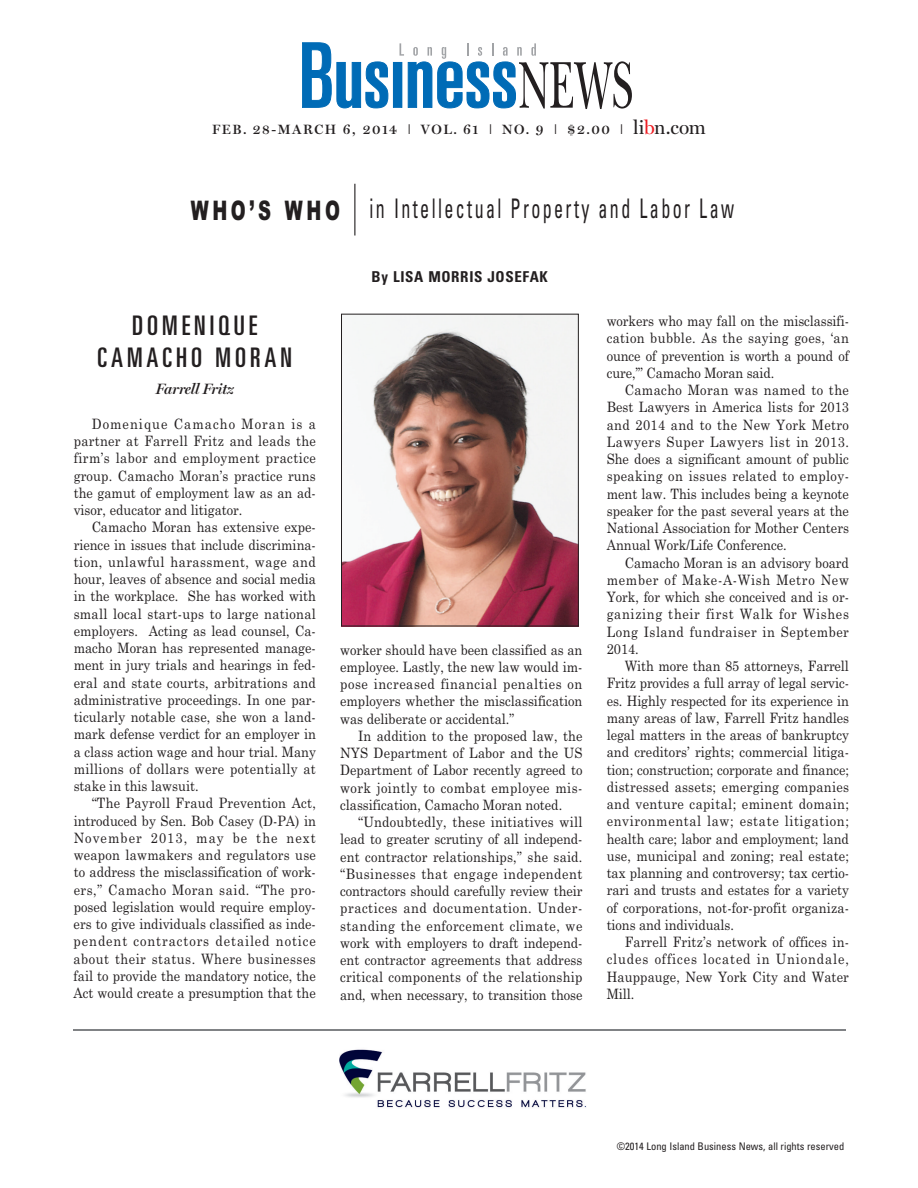
<style>
.page{position:relative;width:918px;height:1188px;background:#fff}
.page>*{position:absolute;margin:0;border:0;box-sizing:border-box;transform-origin:0 0}
.t1{font:condensed 27px "Univers LT Std";letter-spacing:.135em;color:#231f20;scale:.67 1}
.t2{font:ultra-condensed 27px/32.4px "Univers LT Std";letter-spacing:.15em;color:#231f20;text-align:center}
.t3{font:700 condensed 15px "Univers LT Std";letter-spacing:.045em;color:#231f20}
.t4{font:italic 600 15px "Miller Display";letter-spacing:-.01em;color:#231f20}
.t5{font:14.25px/17.2px "Century Schoolbook";color:#231f20;text-align:justify;scale:.9 1}
.t6{font:600 13.5px "Miller Display";letter-spacing:.115em;color:#231f20}
.t7{font:condensed 10.5px "Univers LT Std";color:#231f20}
.s1{font-family:"Univers LT Std";font-weight:300;font-stretch:condensed}
.s2{font-weight:400;font-size:19.5px}
.s3{font-weight:400;font-size:19.5px;color:#ee1d23}
.s4{font-family:"Arial";font-weight:900;font-stretch:normal}
</style>
<div class="page">
<svg style="left:302px;top:43px;width:29px;height:65px"></svg>
<svg style="left:337px;top:62px;width:51px;height:46px"></svg>
<div style="left:393px;top:62px;width:9px;height:45px;background:#006bb6"></div>
<svg style="left:400px;top:43px;width:232px;height:66px"></svg>
<img style="left:343px;top:316px;width:234px;height:308px">
<div style="left:341px;top:314px;width:238px;height:312px;border:1px solid #231f20"></div>
<hr style="left:354px;top:184px;width:1px;height:52px;background:#231f20">
<img style="left:339px;top:1049px;width:247px;height:59px">
<hr style="left:73px;top:1030px;width:773px;height:1px;background:#808285">
<p class="t6" style="left:212px;top:125px;width:495px">FEB. 28-MARCH 6, 2014 <span class="s1">I</span> VOL. 61 <span class="s1">I</span> NO. 9 <span class="s1">I</span> $2.00 <span class="s1">I</span> <span class="s2">li</span><span class="s3">b</span><span class="s2">n.com</span></p>
<h1 class="t1" style="left:191px;top:198px;width:813px"><span class="s4">WHO’S WHO</span> in Intellectual Property and Labor Law</h1>
<h1 class="t2" style="left:97px;top:312px;width:196px">DOMENIQUE<br>CAMACHO MORAN</h1>
<p class="t4" style="left:156px;top:384px;width:79px">Farrell Fritz</p>
<p class="t5" style="left:74px;top:415px;width:271px;text-indent:18px">Domenique Camacho Moran is a partner at Farrell Fritz and leads the firm’s labor and employment practice group. Camacho Moran’s practice runs the gamut of employment law as an ad&shy;visor, educator and litigator.</p>
<p class="t5" style="left:74px;top:519px;width:271px;text-indent:18px">Camacho Moran has extensive expe&shy;rience in issues that include discrimina&shy;tion, unlawful harassment, wage and hour, leaves of absence and social media in the workplace. She has worked with small local start-ups to large national employers. Acting as lead counsel, Ca&shy;macho Moran has represented manage&shy;ment in jury trials and hearings in fed&shy;eral and state courts, arbitrations and administrative proceedings. In one par&shy;ticularly notable case, she won a land&shy;mark defense verdict for an employer in a class action wage and hour trial. Many millions of dollars were potentially at stake in this lawsuit.</p>
<p class="t5" style="left:74px;top:795px;width:271px;text-indent:18px">“The Payroll Fraud Prevention Act, introduced by Sen. Bob Casey (D-PA) in November 2013, may be the next weapon lawmakers and regulators use to address the misclassification of work&shy;ers,” Camacho Moran said. “The pro&shy;posed legislation would require employ&shy;ers to give individuals classified as inde&shy;pendent contractors detailed notice about their status. Where businesses fail to provide the mandatory notice, the Act would create a presumption that the</p>
<p class="t3" style="left:372px;top:271px;width:178px">By LISA MORRIS JOSEFAK</p>
<p class="t5" style="left:340px;top:641px;width:271px">worker should have been classified as an employee. Lastly, the new law would im&shy;pose increased financial penalties on employers whether the misclassification was deliberate or accidental.”</p>
<p class="t5" style="left:340px;top:727px;width:271px;text-indent:18px">In addition to the proposed law, the NYS Department of Labor and the US Department of Labor recently agreed to work jointly to combat employee mis&shy;classification, Camacho Moran noted.</p>
<p class="t5" style="left:340px;top:814px;width:271px;text-indent:18px">“Undoubtedly, these initiatives will lead to greater scrutiny of all independ&shy;ent contractor relationships,” she said. “Businesses that engage independent contractors should carefully review their practices and documentation. Under&shy;standing the enforcement climate, we work with employers to draft independ&shy;ent contractor agreements that address critical components of the relationship and, when necessary, to transition those</p>
<p class="t5" style="left:607px;top:312px;width:271px">workers who may fall on the misclassifi&shy;cation bubble. As the saying goes, ‘an ounce of prevention is worth a pound of cure,’” Camacho Moran said.</p>
<p class="t5" style="left:607px;top:381px;width:271px;text-indent:18px">Camacho Moran was named to the Best Lawyers in America lists for 2013 and 2014 and to the New York Metro Lawyers Super Lawyers list in 2013.<br>She does a significant amount of public speaking on issues related to employ&shy;ment law. This includes being a keynote speaker for the past several years at the National Association for Mother Centers Annual Work/Life Conference.</p>
<p class="t5" style="left:607px;top:554px;width:271px;text-indent:18px">Camacho Moran is an advisory board member of Make-A-Wish Metro New York, for which she conceived and is or&shy;ganizing their first Walk for Wishes Long Island fundraiser in September 2014.</p>
<p class="t5" style="left:607px;top:657px;width:271px;text-indent:18px">With more than 85 attorneys, Farrell Fritz provides a full array of legal servic&shy;es. Highly respected for its experience in many areas of law, Farrell Fritz handles legal matters in the areas of bankruptcy and creditors’ rights; commercial litiga&shy;tion; construction; corporate and finance; distressed assets; emerging companies and venture capital; eminent domain; environmental law; estate litigation; health care; labor and employment; land use, municipal and zoning; real estate; tax planning and controversy; tax certio&shy;rari and trusts and estates for a variety of corporations, not-for-profit organiza&shy;tions and individuals.</p>
<p class="t5" style="left:607px;top:933px;width:271px;text-indent:18px">Farrell Fritz’s network of offices in&shy;cludes offices located in Uniondale, Hauppauge, New York City and Water Mill.</p>
<p class="t7" style="left:617px;top:1142px;width:229px">©2014 Long Island Business News, all rights reserved</p>
</div>
